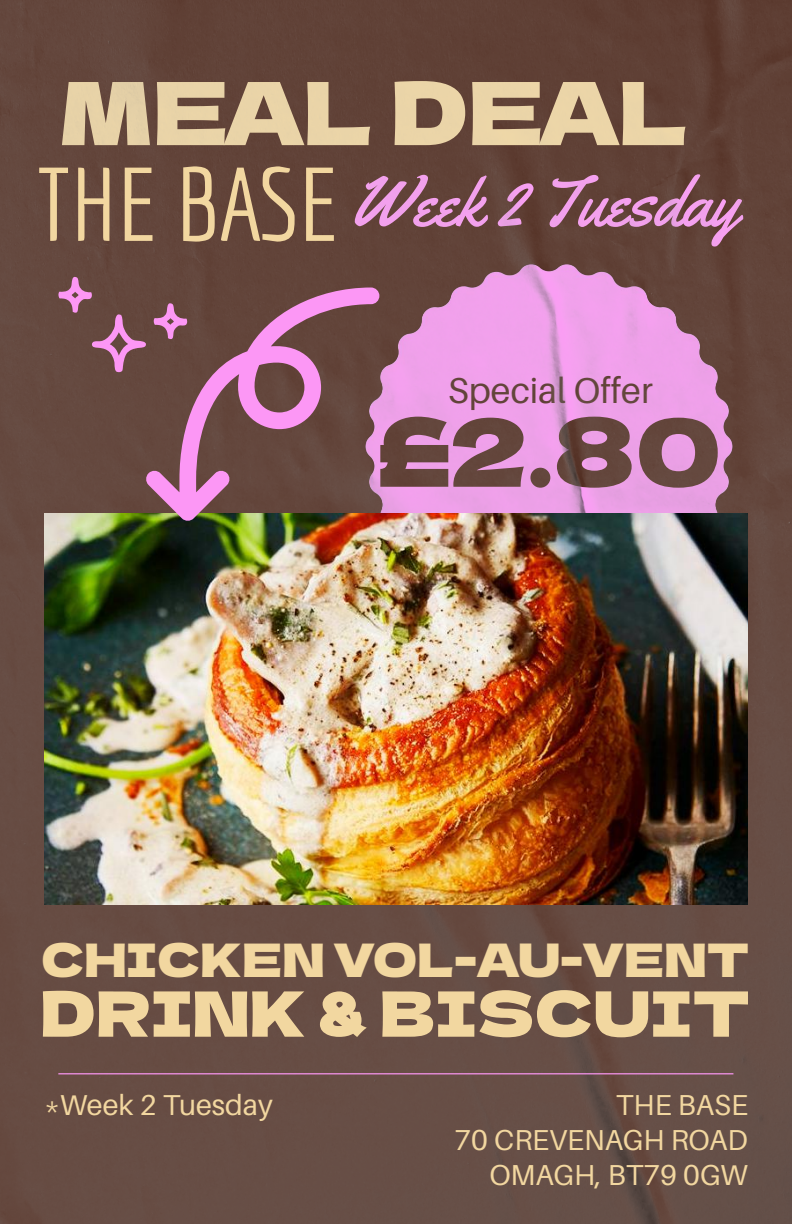
<style>
.page{position:relative;width:792px;height:1224px;background:#fff}
.page>*{position:absolute;margin:0;border:0;box-sizing:border-box;transform-origin:0 0}
.t1{font:101.8px "Economica";color:#f2d7a0}
.t2{font:93.9px "Dela Gothic One";color:#482215}
.t3{font:86.9px "Dela Gothic One";letter-spacing:-.02em;color:#f2d7a0}
.t4{font:70.1px "Yellowtail";color:#fc97f5}
.t5{font:62.4px "Dela Gothic One";color:#f2d7a0}
.t6{font:46px "Dela Gothic One";color:#f2d7a0}
.t7{font:35.9px "Aileron";color:#482215}
.t8{font:28.9px/34.6px "Aileron";color:#f2d7a0;text-align:right}
.t9{font:28.8px "Aileron";color:#f2d7a0}
</style>
<div class="page">
<img style="left:0;top:0;width:792px;height:1224px">
<img style="left:44px;top:514px;width:704px;height:390px">
<svg style="left:145px;top:288px;width:234px;height:234px;background:#825861"></svg>
<svg style="left:58px;top:277px;width:129px;height:95px;background:#795257"></svg>
<hr style="left:58px;top:1073px;width:675px;height:1px;background:#fc97f5">
<h3 class="t3" style="left:58px;top:45px;width:632px">MEAL DEAL</h3>
<h3 class="t4" style="left:350px;top:157px;width:390px">Week 2 Tuesday</h3>
<h1 class="t1" style="left:37px;top:147px;width:302px">THE BASE</h1>
<p class="t7" style="left:448px;top:370px;width:206px">Special Offer</p>
<h2 class="t2" style="left:379px;top:379px;width:344px">£2.80</h2>
<h3 class="t6" style="left:41px;top:924px;width:710px">CHICKEN VOL-AU-VENT</h3>
<h3 class="t5" style="left:40px;top:965px;width:712px">DRINK &amp; BISCUIT</h3>
<p class="t9" style="left:44px;top:1090px;width:230px">*Week 2 Tuesday</p>
<p class="t8" style="left:455px;top:1088px;width:295px">THE BASE<br>70 CREVENAGH ROAD<br>OMAGH, BT79 0GW</p>
</div>
